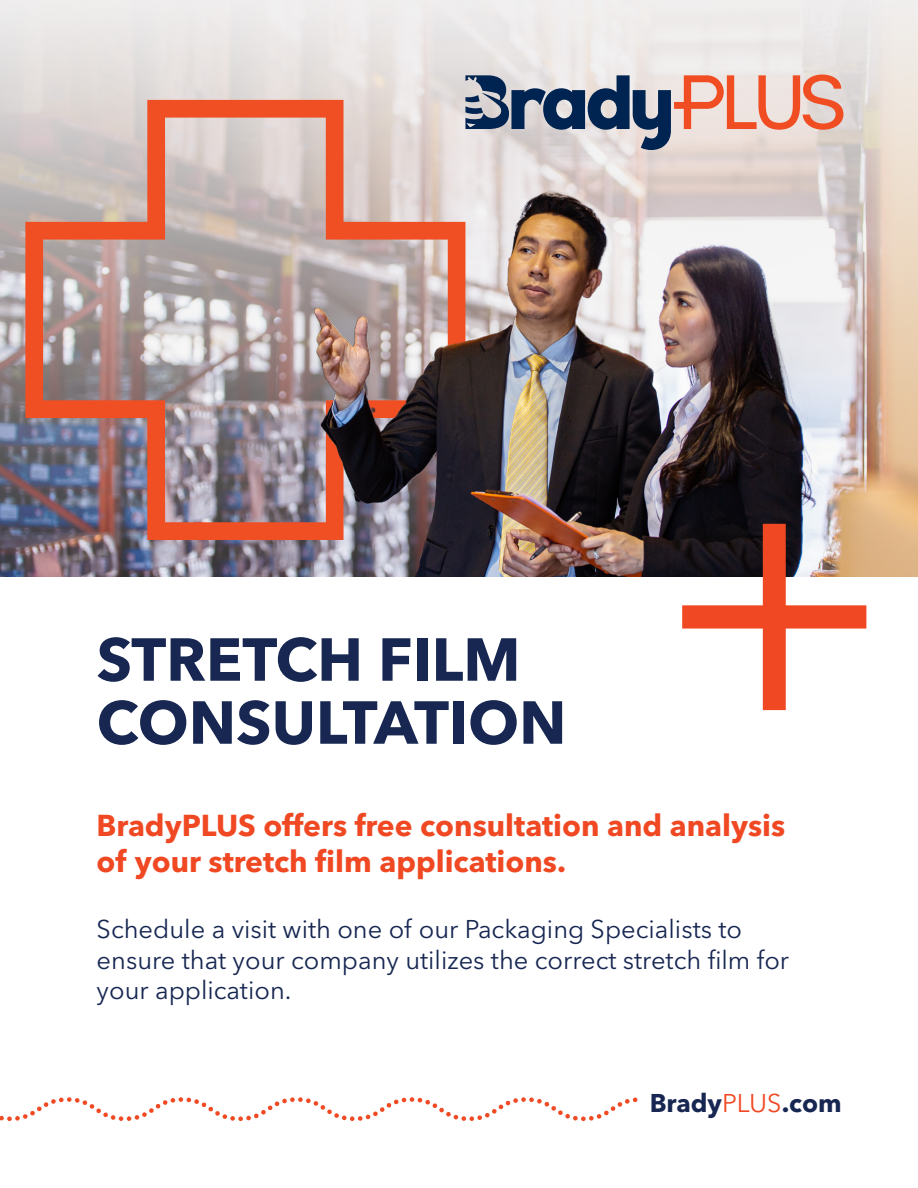
<style>
.page{position:relative;width:918px;height:1188px;background:#fff}
.page>*{position:absolute;margin:0;border:0;box-sizing:border-box;transform-origin:0 0}
.t1{font:700 60px "Avenir Next LT Pro";color:#172752}
.t2{font:700 30px/36px "Avenir Next LT Pro";color:#f04822}
.t3{font:25.5px/30.6px "Avenir Next LT Pro";color:#172752}
.t4{font:700 25.5px "Avenir Next LT Pro";color:#172752}
.s1{font-weight:400;color:#f04822}
</style>
<div class="page">
<img style="left:0;top:0;width:237px;height:577px">
<svg style="left:0;top:1097px;width:638px;height:24px"></svg>
<img style="left:25px;top:100px;width:212px;height:440px">
<img style="left:237px;top:0;width:681px;height:577px">
<svg style="left:682px;top:524px;width:184px;height:186px"></svg>
<svg style="left:465px;top:75px;width:378px;height:75px;background:#b3a3a6"></svg>
<p class="t1" style="left:97px;top:623px;width:425px">STRETCH FILM</p>
<p class="t1" style="left:97px;top:686px;width:471px">CONSULTATION</p>
<p class="t2" style="left:97px;top:807px;width:690px">BradyPLUS offers free consultation and analysis of your stretch film applications.</p>
<p class="t3" style="left:97px;top:914px;width:694px">Schedule a visit with one of our Packaging Specialists to ensure that your company utilizes the correct stretch film for your application.</p>
<p class="t4" style="left:650px;top:1088px;width:194px">Brady<span class="s1">PLUS</span>.com</p>
</div>
